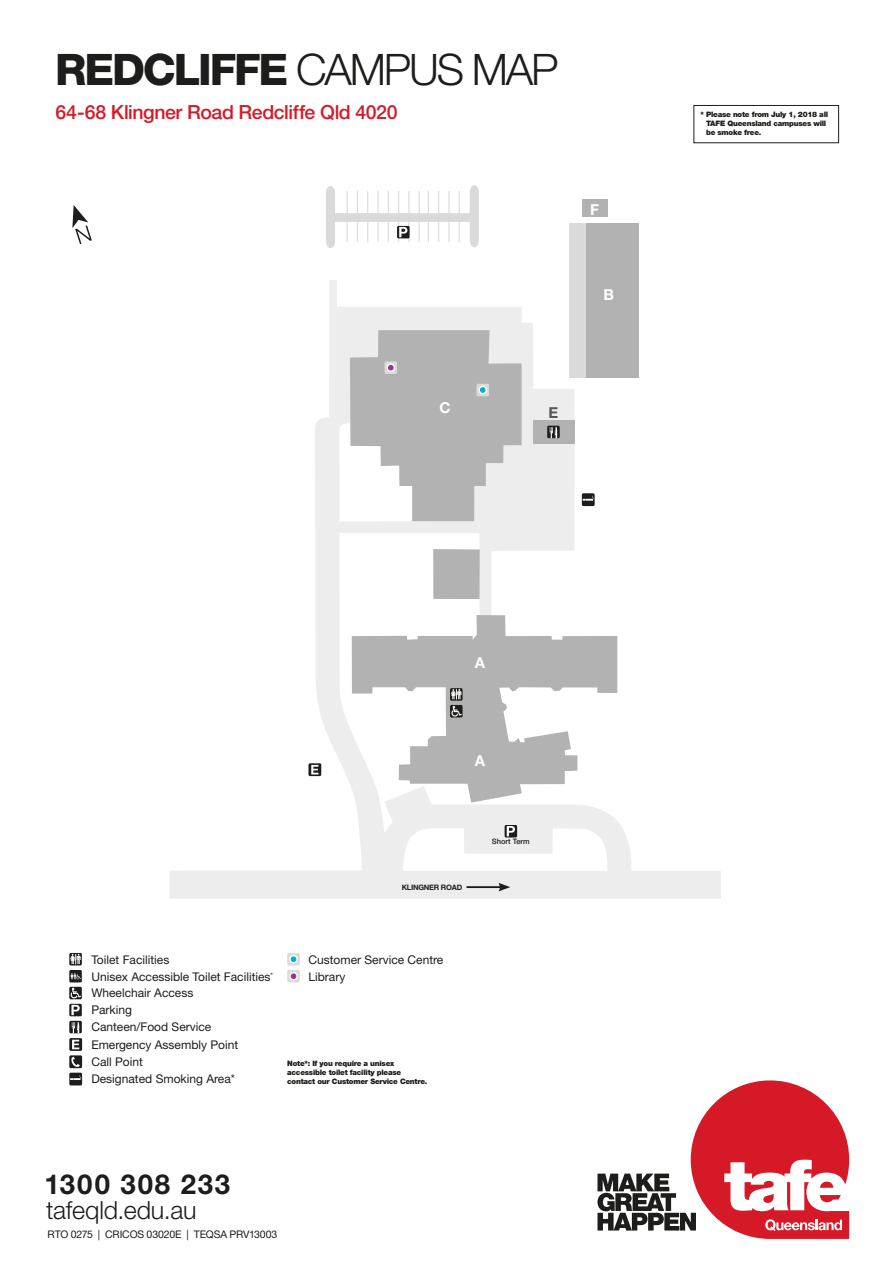
<style>
.page{position:relative;width:893px;height:1263px;background:#fff}
.page>*{position:absolute;margin:0;border:0;box-sizing:border-box;transform-origin:0 0}
.t1{font:800 43.5px "Helvetica Neue LT Std";letter-spacing:-.05em;color:#1d1d1b}
.t2{font:700 27.6px "Helvetica Neue LT Std";letter-spacing:.07em;color:#1d1d1b}
.t3{font:300 25.05px "Helvetica Neue LT Std";letter-spacing:-.005em;color:#1d1d1b}
.t4{font:500 19.5px "Helvetica Neue LT Std";letter-spacing:-.02em;color:#d61927}
.t5{font:700 15.15px "Helvetica Neue LT Std";color:#fff}
.t6{font:700 15.15px "Helvetica Neue LT Std";color:#575756}
.t7{font:12px "Helvetica Neue LT Std";color:#1d1d1b}
.t8{font:10.5px "Helvetica Neue LT Std";letter-spacing:-.015em;color:#1d1d1b}
.t9{font:900 7.5px/9px "Helvetica Neue LT Std";letter-spacing:-.03em;color:#1d1d1b}
.t10{font:700 7.5px "Helvetica Neue LT Std";letter-spacing:-.03em;color:#1d1d1b}
.t11{font:500 7.5px "Helvetica Neue LT Std";color:#1d1d1b}
.t12{font:7.5px "Helvetica Neue LT Std";color:#1d1d1b}
.s1{font-weight:300}
</style>
<div class="page">
<svg style="left:170px;top:280px;width:551px;height:619px"></svg>
<div style="left:569px;top:224px;width:17px;height:154px;background:#dadada"></div>
<svg style="left:352px;top:615px;width:265px;height:188px;fill:#b2b2b2"></svg>
<div style="left:433px;top:549px;width:47px;height:50px;background:#b2b2b2"></div>
<div style="left:582px;top:200px;width:26px;height:17px;background:#b2b2b2"></div>
<div style="left:533px;top:420px;width:42px;height:23px;background:#b2b2b2"></div>
<div style="left:586px;top:224px;width:52px;height:154px;background:#b2b2b2"></div>
<svg style="left:597px;top:1080px;width:252px;height:159px"></svg>
<svg style="left:72px;top:205px;width:20px;height:39px"></svg>
<hr style="left:466px;top:886px;width:36px;height:2px;background:#1d1d1b">
<svg style="left:498px;top:883px;width:12px;height:8px"></svg>
<svg style="left:350px;top:330px;width:172px;height:191px;background:#c3c3c4"></svg>
<div style="left:287px;top:970px;width:13px;height:12px;background:#dadada;border-radius:2px"></div>
<svg style="left:289px;top:972px;width:9px;height:8px"></svg>
<svg style="left:290px;top:973px;width:7px;height:6px"></svg>
<div style="left:287px;top:953px;width:13px;height:12px;background:#dadada;border-radius:2px"></div>
<svg style="left:289px;top:955px;width:9px;height:8px"></svg>
<svg style="left:290px;top:956px;width:7px;height:6px"></svg>
<div style="left:693px;top:105px;width:146px;height:38px;border:1px solid #1d1d1b"></div>
<svg style="left:582px;top:493px;width:13px;height:13px"></svg>
<svg style="left:69px;top:1055px;width:13px;height:13px"></svg>
<svg style="left:69px;top:1056px;width:14px;height:29px"></svg>
<svg style="left:69px;top:1038px;width:13px;height:13px"></svg>
<svg style="left:72px;top:1040px;width:7px;height:9px"></svg>
<svg style="left:308px;top:763px;width:13px;height:13px"></svg>
<svg style="left:311px;top:765px;width:7px;height:9px"></svg>
<svg style="left:69px;top:1021px;width:13px;height:12px"></svg>
<svg style="left:72px;top:1022px;width:7px;height:11px"></svg>
<svg style="left:547px;top:426px;width:13px;height:12px"></svg>
<svg style="left:550px;top:427px;width:7px;height:11px"></svg>
<div style="left:69px;top:1004px;width:13px;height:12px;background:#1d1d1b;border-radius:2px"></div>
<svg style="left:71px;top:1005px;width:9px;height:10px"></svg>
<svg style="left:326px;top:185px;width:153px;height:63px"></svg>
<svg style="left:69px;top:987px;width:13px;height:12px"></svg>
<svg style="left:71px;top:988px;width:10px;height:10px"></svg>
<svg style="left:450px;top:705px;width:13px;height:12px"></svg>
<svg style="left:451px;top:706px;width:11px;height:11px"></svg>
<div style="left:69px;top:970px;width:13px;height:12px;background:#1d1d1b;border-radius:2px"></div>
<svg style="left:70px;top:973px;width:11px;height:6px"></svg>
<svg style="left:69px;top:953px;width:13px;height:12px"></svg>
<svg style="left:70px;top:954px;width:11px;height:10px"></svg>
<svg style="left:450px;top:688px;width:13px;height:13px"></svg>
<svg style="left:451px;top:689px;width:10px;height:10px"></svg>
<svg style="left:505px;top:825px;width:12px;height:12px"></svg>
<svg style="left:507px;top:826px;width:8px;height:10px"></svg>
<p class="t1" style="left:55px;top:44px;width:505px">REDCLIFFE <span class="s1">CAMPUS MAP</span></p>
<p class="t4" style="left:56px;top:100px;width:343px">64-68 Klingner Road Redcliffe Qld 4020</p>
<p class="t5" style="left:590px;top:200px;width:10px">F</p>
<p class="t5" style="left:603px;top:285px;width:12px">B</p>
<p class="t5" style="left:440px;top:398px;width:13px">C</p>
<p class="t6" style="left:549px;top:403px;width:11px">E</p>
<p class="t9" style="left:706px;top:110px;width:124px;text-indent:-6px">* Please note from July 1, 2018 all<br>TAFE Queensland campuses will be smoke free.</p>
<p class="t5" style="left:475px;top:653px;width:12px">A</p>
<p class="t5" style="left:475px;top:751px;width:12px">A</p>
<p class="t10" style="left:402px;top:882px;width:62px">KLINGNER ROAD</p>
<p class="t7" style="left:91px;top:952px;width:79px">Toilet Facilities</p>
<p class="t7" style="left:91px;top:969px;width:181px">Unisex Accessible Toilet Facilities</p>
<p class="t12" style="left:271px;top:970px;width:4px">*</p>
<p class="t7" style="left:91px;top:986px;width:103px">Wheelchair Access</p>
<p class="t7" style="left:91px;top:1003px;width:42px">Parking</p>
<p class="t7" style="left:91px;top:1020px;width:121px">Canteen/Food Service</p>
<p class="t7" style="left:91px;top:1037px;width:148px">Emergency Assembly Point</p>
<p class="t7" style="left:91px;top:1055px;width:53px">Call Point</p>
<p class="t7" style="left:91px;top:1072px;width:145px">Designated Smoking Area*</p>
<p class="t7" style="left:308px;top:952px;width:136px">Customer Service Centre</p>
<p class="t7" style="left:308px;top:969px;width:38px">Library</p>
<p class="t9" style="left:287px;top:1059px;width:142px">Note*: If you require a unisex accessible toilet facility please contact our Customer Service Centre.</p>
<p class="t11" style="left:492px;top:837px;width:39px">Short Term</p>
<h2 class="t2" style="left:44px;top:1167px;width:187px">1300 308 233</h2>
<h3 class="t3" style="left:46px;top:1195px;width:152px">tafeqld.edu.au</h3>
<p class="t8" style="left:48px;top:1227px;width:231px">RTO 0275 | CRICOS 03020E | TEQSA PRV13003</p>
</div>
